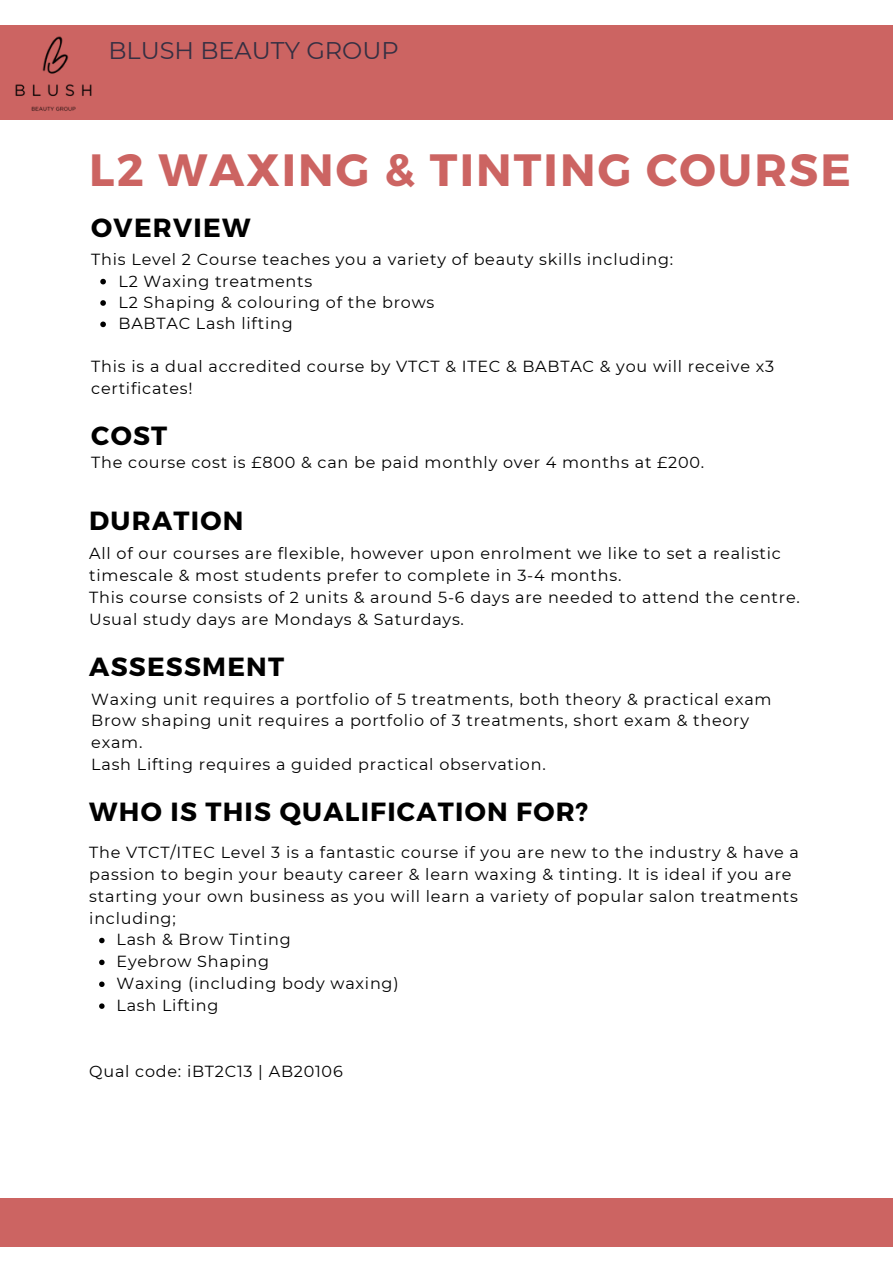
<style>
.page{position:relative;width:893px;height:1264px;background:#fff}
.page>*{position:absolute;margin:0;border:0;box-sizing:border-box;transform-origin:0 0}
.t1{font:700 45.15px "Montserrat";letter-spacing:.045em;color:#cc6462}
.t2{font:700 26.25px "Montserrat";letter-spacing:.045em;color:#000}
.t3{font:24px "Montserrat";color:#352f42}
.t4{font:16.05px/21.9px "Montserrat";letter-spacing:.045em;color:#000}
</style>
<div class="page">
<div style="left:0;top:25px;width:892px;height:95px;background:#cc6462"></div>
<div style="left:0;top:1198px;width:892px;height:49px;background:#cc6462"></div>
<img style="left:15px;top:36px;width:77px;height:75px">
<svg style="left:100px;top:279px;width:6px;height:5px"></svg>
<svg style="left:100px;top:300px;width:6px;height:6px"></svg>
<svg style="left:100px;top:321px;width:6px;height:6px"></svg>
<svg style="left:99px;top:937px;width:6px;height:6px"></svg>
<svg style="left:99px;top:959px;width:6px;height:6px"></svg>
<svg style="left:99px;top:981px;width:6px;height:6px"></svg>
<svg style="left:99px;top:1003px;width:6px;height:5px"></svg>
<p class="t3" style="left:108px;top:36px;width:292px">BLUSH BEAUTY GROUP</p>
<p class="t1" style="left:89px;top:141px;width:763px">L2 WAXING &amp; TINTING COURSE</p>
<p class="t2" style="left:91px;top:211px;width:161px">OVERVIEW</p>
<p class="t4" style="left:91px;top:248px;width:583px">This Level 2 Course teaches you a variety of beauty skills including:</p>
<p class="t4" style="left:119px;top:270px;width:195px">L2 Waxing treatments</p>
<p class="t4" style="left:119px;top:291px;width:317px">L2 Shaping &amp; colouring of the brows</p>
<p class="t4" style="left:119px;top:313px;width:176px">BABTAC Lash lifting</p>
<p class="t4" style="left:91px;top:356px;width:684px;line-height:21.3px">This is a dual accredited course by VTCT &amp; ITEC &amp; BABTAC &amp; you will receive x3 certificates!</p>
<p class="t2" style="left:91px;top:418px;width:77px">COST</p>
<p class="t4" style="left:91px;top:451px;width:614px">The course cost is £800 &amp; can be paid monthly over 4 months at £200.</p>
<p class="t2" style="left:89px;top:504px;width:155px">DURATION</p>
<p class="t4" style="left:89px;top:542px;width:693px">All of our courses are flexible, however upon enrolment we like to set a realistic timescale &amp; most students prefer to complete in 3-4 months.</p>
<p class="t4" style="left:89px;top:586px;width:712px">This course consists of 2 units &amp; around 5-6 days are needed to attend the centre.</p>
<p class="t4" style="left:89px;top:608px;width:376px">Usual study days are Mondays &amp; Saturdays.</p>
<p class="t2" style="left:89px;top:649px;width:196px">ASSESSMENT</p>
<p class="t4" style="left:91px;top:687px;width:681px">Waxing unit requires a portfolio of 5 treatments, both theory &amp; practical exam</p>
<p class="t4" style="left:91px;top:709px;width:659px">Brow shaping unit requires a portfolio of 3 treatments, short exam &amp; theory exam.</p>
<p class="t4" style="left:91px;top:753px;width:456px">Lash Lifting requires a guided practical observation.</p>
<p class="t2" style="left:89px;top:794px;width:500px">WHO IS THIS QUALIFICATION FOR?</p>
<p class="t4" style="left:89px;top:841px;width:711px">The VTCT/ITEC Level 3 is a fantastic course if you are new to the industry &amp; have a passion to begin your beauty career &amp; learn waxing &amp; tinting. It is ideal if you are starting your own business as you will learn a variety of popular salon treatments including;</p>
<p class="t4" style="left:116px;top:928px;width:176px">Lash &amp; Brow Tinting</p>
<p class="t4" style="left:116px;top:950px;width:154px">Eyebrow Shaping</p>
<p class="t4" style="left:116px;top:972px;width:283px">Waxing (including body waxing)</p>
<p class="t4" style="left:116px;top:994px;width:103px">Lash Lifting</p>
<p class="t4" style="left:89px;top:1059px;width:255px">Qual code: iBT2C13 | AB20106</p>
</div>
